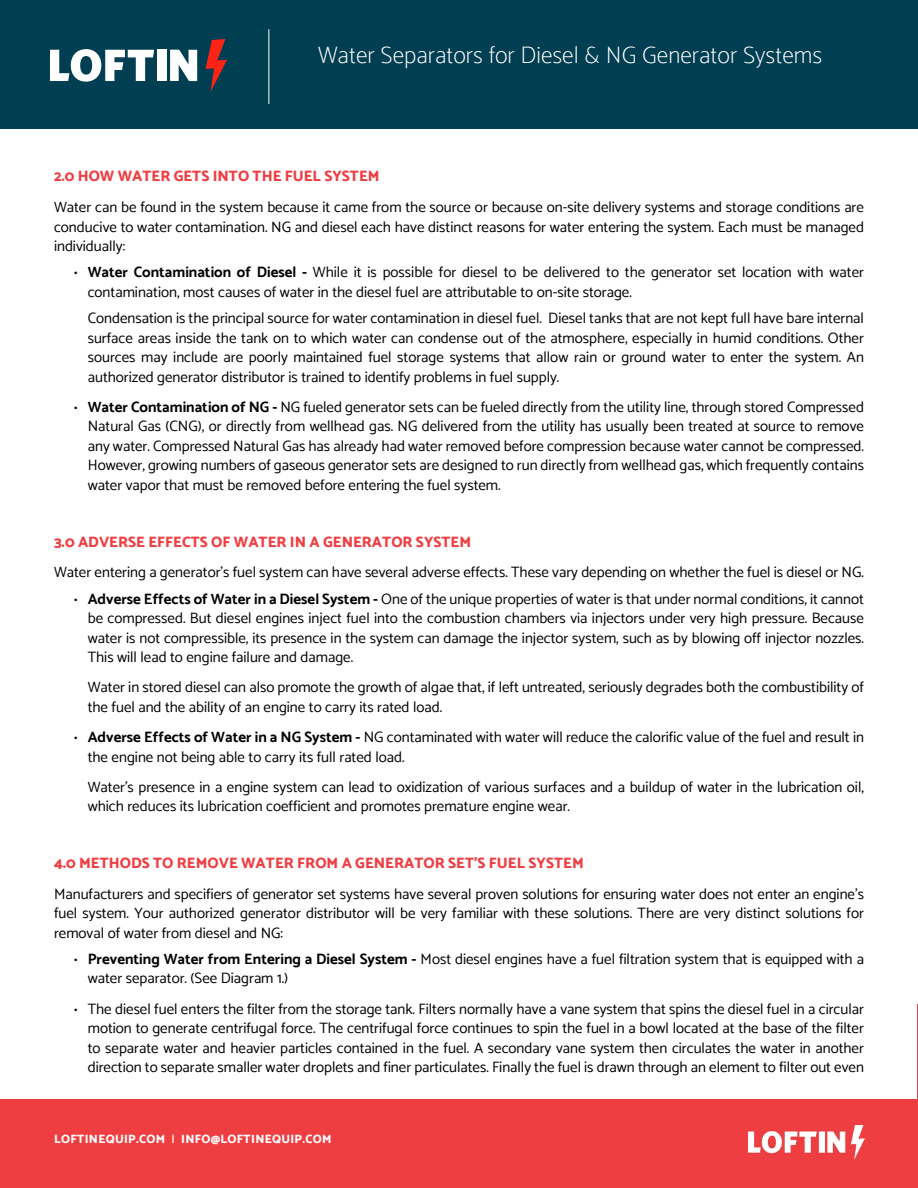
<style>
.page{position:relative;width:918px;height:1188px;background:#fff}
.page>*{position:absolute;margin:0;border:0;box-sizing:border-box;transform-origin:0 0}
.t1{font:100 24px "Catamaran";color:#fff}
.t2{font:15px/19.5px "Catamaran";color:#000;text-align:justify}
.t3{font:800 15px "Catamaran";color:#ef3e42}
.t4{font:800 12px "Catamaran";letter-spacing:.025em;color:#fff}
.s1{font-weight:800}
.s2{font-weight:700}
.s3{font-weight:500}
</style>
<div class="page">
<hr style="left:917px;top:1004px;width:1px;height:184px;background:#ef3e42">
<div style="left:0;top:0;width:918px;height:129px;background:#003e51"></div>
<svg style="left:170px;top:50px;width:27px;height:31px"></svg>
<svg style="left:206px;top:39px;width:21px;height:53px"></svg>
<div style="left:157px;top:50px;width:10px;height:31px;background:#fff"></div>
<svg style="left:50px;top:49px;width:104px;height:33px"></svg>
<hr style="left:268px;top:29px;width:1px;height:75px;background:#fff">
<div style="left:0;top:1099px;width:918px;height:89px;background:#ef3e42"></div>
<img style="left:748px;top:1125px;width:116px;height:35px">
<h1 class="t1" style="left:318px;top:41px;width:506px">Water Separators for Diesel &amp; NG Generator Systems</h1>
<p class="t3" style="left:54px;top:167px;width:327px">2.0 HOW WATER GETS INTO THE FUEL SYSTEM</p>
<p class="t2" style="left:54px;top:197px;width:812px">Water can be found in the system because it came from the source or because on-site delivery systems and storage conditions are conducive to water contamination. NG and diesel each have distinct reasons for water entering the system. Each must be managed individually:</p>
<p class="t2" style="left:88px;top:262px;width:778px;text-indent:-14px"><span class="s1">·</span> <span class="s2">Water Contamination of Diesel -</span> While it is possible for diesel to be delivered to the generator set location with water contamination, most causes of water in the diesel fuel are attributable to on-site storage.</p>
<p class="t2" style="left:88px;top:308px;width:778px">Condensation is the principal source for water contamination in diesel fuel. Diesel tanks that are not kept full have bare internal surface areas inside the tank on to which water can condense out of the atmosphere, especially in humid conditions. Other sources may include are poorly maintained fuel storage systems that allow rain or ground water to enter the system. An authorized generator distributor is trained to identify problems in fuel supply.</p>
<p class="t2" style="left:88px;top:397px;width:778px;text-indent:-14px"><span class="s1">·</span> <span class="s2">Water Contamination of NG -</span> NG fueled generator sets can be fueled directly from the utility line, through stored Compressed Natural Gas (CNG), or directly from wellhead gas. NG delivered from the utility has usually been treated at source to remove any water. Compressed Natural Gas has already had water removed before compression because water cannot be compressed.<br>However, growing numbers of gaseous generator sets are designed to run directly from wellhead gas, which frequently contains water vapor that must be removed before entering the fuel system.</p>
<p class="t3" style="left:54px;top:533px;width:419px">3.0 ADVERSE EFFECTS OF WATER IN A GENERATOR SYSTEM</p>
<p class="t2" style="left:54px;top:559px;width:812px;line-height:26.2px;text-align:right">Water entering a generator’s fuel system can have several adverse effects. These vary depending on whether the fuel is diesel or NG. <span class="s1">·</span> <span class="s2">Adverse Effects of Water in a Diesel System -</span> One of the unique properties of water is that under normal conditions, it cannot</p>
<p class="t2" style="left:88px;top:608px;width:778px">be compressed. But diesel engines inject fuel into the combustion chambers via injectors under very high pressure. Because water is not compressible, its presence in the system can damage the injector system, such as by blowing off injector nozzles.<br>This will lead to engine failure and damage.</p>
<p class="t2" style="left:88px;top:677px;width:778px">Water in stored diesel can also promote the growth of algae that, if left untreated, seriously degrades both the combustibility of the fuel and the ability of an engine to carry its rated load.</p>
<p class="t2" style="left:88px;top:727px;width:778px;text-indent:-14px"><span class="s1">·</span> <span class="s2">Adverse Effects of Water in a NG System -</span> NG contaminated with water will reduce the calorific value of the fuel and result in the engine not being able to carry its full rated load.</p>
<p class="t2" style="left:88px;top:777px;width:778px">Water’s presence in a engine system can lead to oxidization of various surfaces and a buildup of water in the lubrication oil, which reduces its lubrication coefficient and promotes premature engine wear.</p>
<p class="t3" style="left:54px;top:854px;width:531px">4.0 METHODS TO REMOVE WATER FROM A GENERATOR SET’S FUEL SYSTEM</p>
<p class="t2" style="left:54px;top:884px;width:812px">Manufacturers and specifiers of generator set systems have several proven solutions for ensuring water does not enter an engine’s fuel system. Your authorized generator distributor will be very familiar with these solutions. There are very distinct solutions for removal of water from diesel and NG:</p>
<p class="t2" style="left:88px;top:949px;width:778px;text-indent:-14px"><span class="s1">·</span> <span class="s2">Preventing Water from Entering a Diesel System -</span> Most diesel engines have a fuel filtration system that is equipped with a water separator. (See Diagram 1.)</p>
<p class="t2" style="left:88px;top:999px;width:778px;text-indent:-14px"><span class="s1">·</span> The diesel fuel enters the filter from the storage tank. Filters normally have a vane system that spins the diesel fuel in a circular motion to generate centrifugal force. The centrifugal force continues to spin the fuel in a bowl located at the base of the filter to separate water and heavier particles contained in the fuel. A secondary vane system then circulates the water in another direction to separate smaller water droplets and finer particulates. Finally the fuel is drawn through an element to filter out even</p>
<p class="t4" style="left:54px;top:1132px;width:279px">LOFTINEQUIP.COM <span class="s3">|</span> INFO@LOFTINEQUIP.COM</p>
</div>
